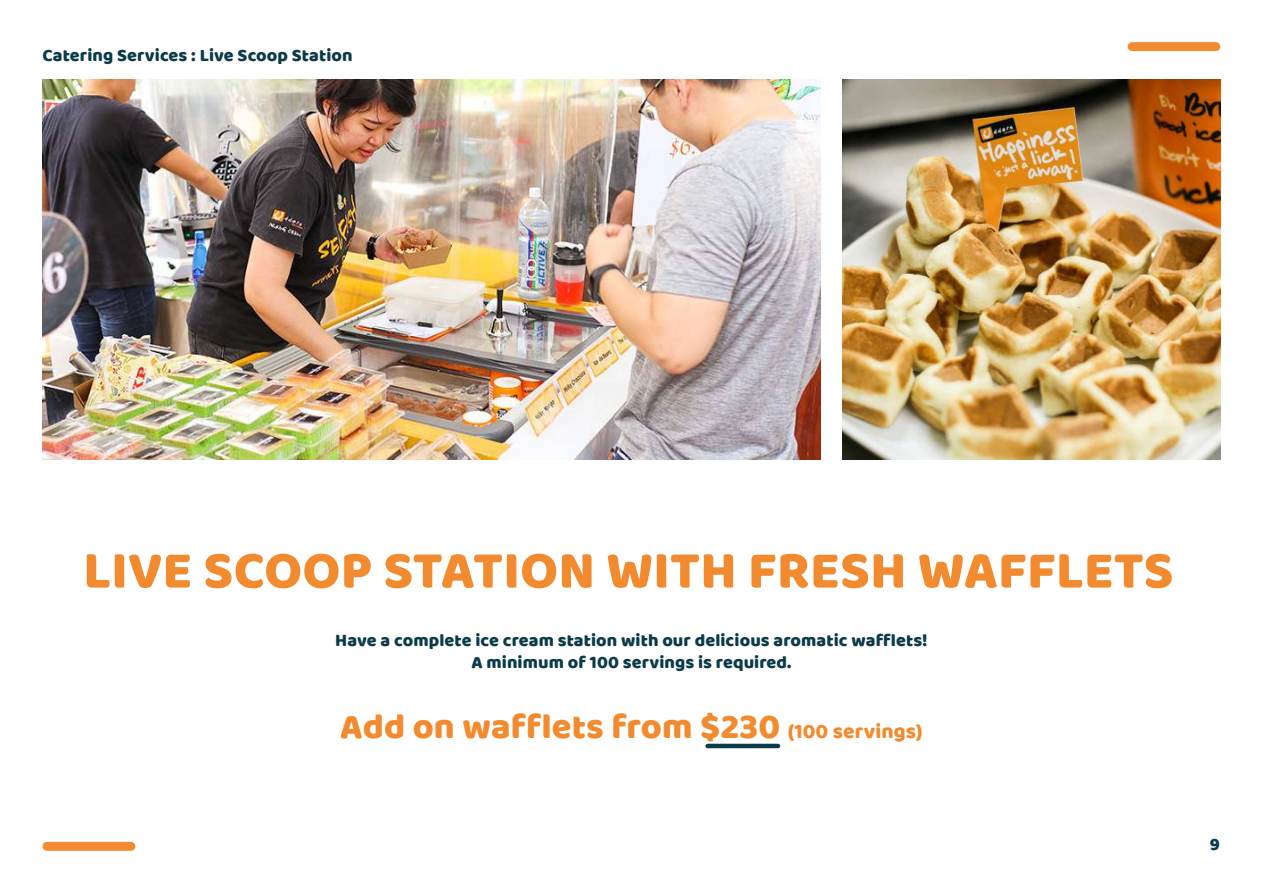
<style>
.page{position:relative;width:1263px;height:893px;background:#fff}
.page>*{position:absolute;margin:0;border:0;box-sizing:border-box;transform-origin:0 0}
.t1{font:54px "Baloo Chettan";letter-spacing:.005em;color:#f28b2f}
.t2{font:36px "Baloo Chettan";letter-spacing:.005em;color:#f28b2f}
.t3{font:18px/21.6px "Baloo Chettan";letter-spacing:.005em;color:#0b3a49;text-align:center}
.s1{font-size:21px}
</style>
<div class="page">
<div style="left:1132px;top:42px;width:84px;height:9px;background:#f28b31"></div>
<div style="left:47px;top:842px;width:84px;height:9px;background:#f28b31"></div>
<hr style="left:708px;top:744px;width:70px;height:4px;background:#0b3a49">
<img style="left:43px;top:79px;width:778px;height:380px">
<img style="left:842px;top:79px;width:378px;height:380px">
<p class="t3" style="left:43px;top:44px;width:312px">Catering Services : Live Scoop Station</p>
<h1 class="t1" style="left:83px;top:531px;width:1091px">LIVE SCOOP STATION WITH FRESH WAFFLETS</h1>
<p class="t3" style="left:335px;top:629px;width:594px">Have a complete ice cream station with our delicious aromatic wafflets!<br>A minimum of 100 servings is required.</p>
<h2 class="t2" style="left:340px;top:700px;width:584px">Add on wafflets from $230 <span class="s1">(100 servings)</span></h2>
<p class="t3" style="left:1210px;top:833px;width:12px">9</p>
</div>
